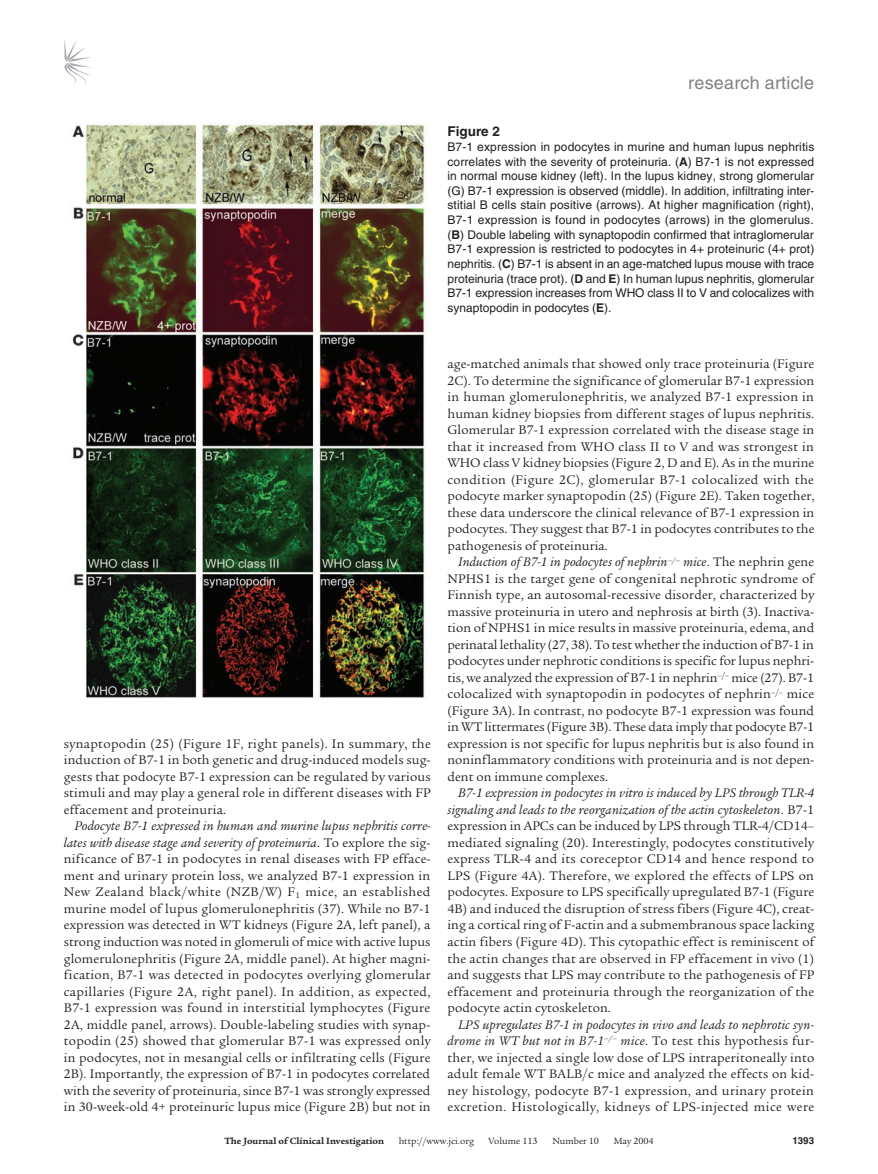
<style>
.page{position:relative;width:878px;height:1174px;background:#fff}
.page>*{position:absolute;margin:0;border:0;box-sizing:border-box;transform-origin:0 0}
.t1{font:18px "Helvetica LT Std";letter-spacing:.01em;color:#808285}
.t2{font:13.5px/16.5px "Legacy Serif Std";letter-spacing:.01em;color:#231f20;text-align:justify}
.t3{font:700 13.5px "Helvetica LT Std";color:#231f20}
.t4{font:12px/14.7px "Helvetica LT Std";color:#231f20;text-align:justify}
.t5{font:9.75px "Legacy Serif Std";color:#231f20}
.t6{font:700 9.75px "Legacy Serif Std";color:#231f20}
.t7{font:700 9.75px "Helvetica LT Std";color:#231f20}
.s1{font-weight:700}
.s2{font-style:italic}
</style>
<div class="page">
<svg style="left:64px;top:39px;width:27px;height:46px"></svg>
<img style="left:72px;top:122px;width:358px;height:577px">
<h1 class="t1" style="left:688px;top:72px;width:127px">research article</h1>
<p class="t3" style="left:447px;top:123px;width:54px">Figure 2</p>
<p class="t4" style="left:447px;top:139px;width:368px">B7-1 expression in podocytes in murine and human lupus nephritis correlates with the severity of proteinuria. (<span class="s1">A</span>) B7-1 is not expressed in normal mouse kidney (left). In the lupus kidney, strong glomerular (G) B7-1 expression is observed (middle). In addition, infiltrating inter&shy;stitial B cells stain positive (arrows). At higher magnification (right), B7-1 expression is found in podocytes (arrows) in the glomerulus. (<span class="s1">B</span>) Double labeling with synaptopodin confirmed that intraglomerular B7-1 expression is restricted to podocytes in 4+ proteinuric (4+ prot) nephritis. (<span class="s1">C</span>) B7-1 is absent in an age-matched lupus mouse with trace proteinuria (trace prot). (<span class="s1">D</span> and <span class="s1">E</span>) In human lupus nephritis, glomerular B7-1 expression increases from WHO class II to V and colocalizes with synaptopodin in podocytes (<span class="s1">E</span>).</p>
<p class="t2" style="left:64px;top:735px;width:368px">synaptopodin (25) (Figure 1F, right panels). In summary, the induction of B7-1 in both genetic and drug-induced models sug&shy;gests that podocyte B7-1 expression can be regulated by various stimuli and may play a general role in different diseases with FP effacement and proteinuria.</p>
<p class="t2" style="left:64px;top:818px;width:368px;text-indent:11px"><span class="s2">Podocyte B7-1 expressed in human and murine lupus nephritis corre&shy;lates with disease stage and severity of proteinuria</span>. To explore the sig&shy;nificance of B7-1 in podocytes in renal diseases with FP efface&shy;ment and urinary protein loss, we analyzed B7-1 expression in New Zealand black/white (NZB/W) F<sub>1</sub> mice, an established murine model of lupus glomerulonephritis (37). While no B7-1 expression was detected in WT kidneys (Figure 2A, left panel), a strong induction was noted in glomeruli of mice with active lupus glomerulonephritis (Figure 2A, middle panel). At higher magni&shy;fication, B7-1 was detected in podocytes overlying glomerular capillaries (Figure 2A, right panel). In addition, as expected, B7-1 expression was found in interstitial lymphocytes (Figure 2A, middle panel, arrows). Double-labeling studies with synap&shy;topodin (25) showed that glomerular B7-1 was expressed only in podocytes, not in mesangial cells or infiltrating cells (Figure 2B). Importantly, the expression of B7-1 in podocytes correlated with the severity of proteinuria, since B7-1 was strongly expressed in 30-week-old 4+ proteinuric lupus mice (Figure 2B) but not in</p>
<p class="t2" style="left:447px;top:356px;width:368px">age-matched animals that showed only trace proteinuria (Figure 2C). To determine the significance of glomerular B7-1 expression in human glomerulonephritis, we analyzed B7-1 expression in human kidney biopsies from different stages of lupus nephritis.<br>Glomerular B7-1 expression correlated with the disease stage in that it increased from WHO class II to V and was strongest in WHO class V kidney biopsies (Figure 2, D and E). As in the murine condition (Figure 2C), glomerular B7-1 colocalized with the podocyte marker synaptopodin (25) (Figure 2E). Taken together, these data underscore the clinical relevance of B7-1 expression in podocytes. They suggest that B7-1 in podocytes contributes to the pathogenesis of proteinuria.</p>
<p class="t2" style="left:447px;top:554px;width:368px;text-indent:11px"><span class="s2">Induction of B7-1 in podocytes of nephrin</span><sup>–/–</sup> <span class="s2">mice</span>. The nephrin gene NPHS1 is the target gene of congenital nephrotic syndrome of Finnish type, an autosomal-recessive disorder, characterized by massive proteinuria in utero and nephrosis at birth (3). Inactiva&shy;tion of NPHS1 in mice results in massive proteinuria, edema, and perinatal lethality (27, 38). To test whether the induction of B7-1 in podocytes under nephrotic conditions is specific for lupus nephri&shy;tis, we analyzed the expression of B7-1 in nephrin<sup>–/–</sup> mice (27). B7-1 colocalized with synaptopodin in podocytes of nephrin<sup>–/–</sup> mice (Figure 3A). In contrast, no podocyte B7-1 expression was found in WT littermates (Figure 3B). These data imply that podocyte B7-1 expression is not specific for lupus nephritis but is also found in noninflammatory conditions with proteinuria and is not depen&shy;dent on immune complexes.</p>
<p class="t2" style="left:447px;top:785px;width:368px;text-indent:11px"><span class="s2">B7-1 expression in podocytes in vitro is induced by LPS through TLR-4 signaling and leads to the reorganization of the actin cytoskeleton</span>. B7-1 expression in APCs can be induced by LPS through TLR-4/CD14– mediated signaling (20). Interestingly, podocytes constitutively express TLR-4 and its coreceptor CD14 and hence respond to LPS (Figure 4A). Therefore, we explored the effects of LPS on podocytes. Exposure to LPS specifically upregulated B7-1 (Figure 4B) and induced the disruption of stress fibers (Figure 4C), creat&shy;ing a cortical ring of F-actin and a submembranous space lacking actin fibers (Figure 4D). This cytopathic effect is reminiscent of the actin changes that are observed in FP effacement in vivo (1) and suggests that LPS may contribute to the pathogenesis of FP effacement and proteinuria through the reorganization of the podocyte actin cytoskeleton.</p>
<p class="t2" style="left:447px;top:1016px;width:368px;text-indent:11px"><span class="s2">LPS upregulates B7-1 in podocytes in vivo and leads to nephrotic syn&shy;drome in WT but not in B7-1</span><sup>–/–</sup> <span class="s2">mice</span>. To test this hypothesis fur&shy;ther, we injected a single low dose of LPS intraperitoneally into adult female WT BALB/c mice and analyzed the effects on kid&shy;ney histology, podocyte B7-1 expression, and urinary protein excretion. Histologically, kidneys of LPS-injected mice were</p>
<p class="t6" style="left:224px;top:1135px;width:161px">The Journal of Clinical Investigation</p>
<p class="t5" style="left:398px;top:1135px;width:77px">http://www.jci.org</p>
<p class="t5" style="left:488px;top:1135px;width:50px">Volume 113</p>
<p class="t5" style="left:552px;top:1135px;width:48px">Number 10</p>
<p class="t5" style="left:613px;top:1135px;width:41px">May 2004</p>
<p class="t7" style="left:792px;top:1134px;width:23px">1393</p>
</div>
